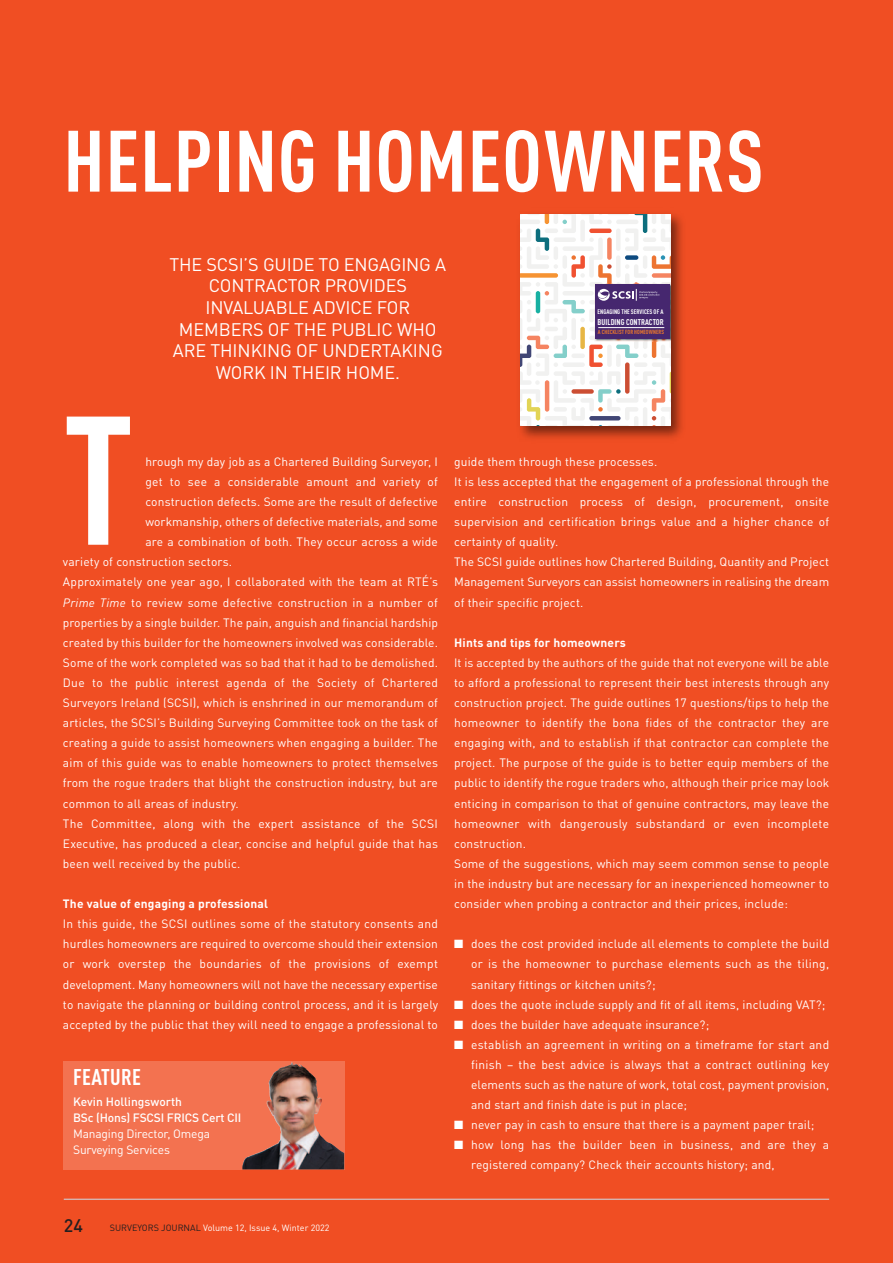
<style>
.page{position:relative;width:893px;height:1263px;background:#f04e23}
.page>*{position:absolute;margin:0;border:0;box-sizing:border-box;transform-origin:0 0}
.t1{font:700 condensed 180px "DINOT";color:#fff}
.t2{font:700 condensed 85.5px "DINOT";letter-spacing:.01em;color:#fff}
.t3{font:700 condensed 22.5px "DINOT";letter-spacing:.01em;color:#fff}
.t4{font:18px/21.6px "DINOT";letter-spacing:-.005em;color:#fff;text-align:center}
.t5{font:500 18px "DINOT";color:#231f20}
.t6{font:12px/20.1px "DINOT";letter-spacing:.015em;color:#fff;text-align:justify}
.t7{font:700 12px "DINOT";letter-spacing:.015em;color:#fff}
.t8{font:500 12px "DINOT";letter-spacing:-.015em;color:#fff}
.t9{font:12px/15.9px "DINOT";letter-spacing:-.015em;color:#fff}
.t10{font:9px "DINOT";color:#fff}
.t11{font:700 condensed 8.25px "DINOT";letter-spacing:.005em;color:#fff}
.t12{font:700 condensed 6.6px "DINOT";letter-spacing:.005em;color:#fff}
.t13{font:700 condensed 5.85px "DINOT";letter-spacing:.01em;color:#ee792a}
.s1{font-style:italic}
.s2{color:#231f20}
</style>
<div class="page">
<div style="left:63px;top:1061px;width:281px;height:108px;background:#f37250"></div>
<hr style="left:64px;top:1199px;width:765px;height:1px;background:#cbdbe6">
<img style="left:520px;top:214px;width:163px;height:225px">
<svg style="left:521px;top:214px;width:150px;height:212px;background:#dcd4d9"></svg>
<hr style="left:598px;top:327px;width:66px;height:1px;background:#fff">
<img style="left:242px;top:1062px;width:102px;height:107px">
<p class="t2" style="left:63px;top:112px;width:702px">HELPING HOMEOWNERS</p>
<p class="t4" style="left:169px;top:256px;width:278px">THE SCSI’S GUIDE TO ENGAGING A<br>CONTRACTOR PROVIDES<br>INVALUABLE ADVICE FOR<br>MEMBERS OF THE PUBLIC WHO<br>ARE THINKING OF UNDERTAKING<br>WORK IN THEIR HOME.</p>
<p class="t12" style="left:598px;top:308px;width:67px">ENGAGING THE SERVICES OF A</p>
<p class="t11" style="left:598px;top:317px;width:68px">BUILDING CONTRACTOR</p>
<p class="t13" style="left:598px;top:329px;width:68px">A CHECKLIST FOR HOMEOWNERS</p>
<p class="t1" style="left:63px;top:377px;width:72px">T</p>
<p class="t6" style="left:145px;top:453px;width:294px">hrough my day job as a Chartered Building Surveyor, I</p>
<p class="t6" style="left:145px;top:473px;width:294px">get to see a considerable amount and variety of</p>
<p class="t6" style="left:145px;top:493px;width:294px">construction defects. Some are the result of defective</p>
<p class="t6" style="left:145px;top:513px;width:294px">workmanship, others of defective materials, and some</p>
<p class="t6" style="left:145px;top:533px;width:294px">are a combination of both. They occur across a wide</p>
<p class="t6" style="left:63px;top:553px;width:171px">variety of construction sectors.</p>
<p class="t6" style="left:63px;top:573px;width:377px">Approximately one year ago, I collaborated with the team at RTÉ’s <span class="s1">Prime Time</span> to review some defective construction in a number of properties by a single builder. The pain, anguish and financial hardship created by this builder for the homeowners involved was considerable.<br>Some of the work completed was so bad that it had to be demolished.</p>
<p class="t6" style="left:63px;top:674px;width:377px">Due to the public interest agenda of the Society of Chartered Surveyors Ireland (SCSI), which is enshrined in our memorandum of articles, the SCSI’s Building Surveying Committee took on the task of creating a guide to assist homeowners when engaging a builder. The aim of this guide was to enable homeowners to protect themselves from the rogue traders that blight the construction industry, but are common to all areas of industry.</p>
<p class="t6" style="left:63px;top:815px;width:377px">The Committee, along with the expert assistance of the SCSI Executive, has produced a clear, concise and helpful guide that has been well received by the public.</p>
<p class="t7" style="left:63px;top:899px;width:207px">The value of engaging a professional</p>
<p class="t6" style="left:63px;top:915px;width:377px">In this guide, the SCSI outlines some of the statutory consents and hurdles homeowners are required to overcome should their extension or work overstep the boundaries of the provisions of exempt development. Many homeowners will not have the necessary expertise to navigate the planning or building control process, and it is largely accepted by the public that they will need to engage a professional to</p>
<p class="t3" style="left:73px;top:1064px;width:69px">FEATURE</p>
<p class="t8" style="left:73px;top:1098px;width:110px">Kevin Hollingsworth</p>
<p class="t8" style="left:73px;top:1114px;width:170px">BSc (Hons) FSCSI FRICS Cert CII</p>
<p class="t9" style="left:73px;top:1127px;width:138px">Managing Director, Omega<br>Surveying Services</p>
<p class="t6" style="left:454px;top:453px;width:205px">guide them through these processes.</p>
<p class="t6" style="left:454px;top:473px;width:377px">It is less accepted that the engagement of a professional through the entire construction process of design, procurement, onsite supervision and certification brings value and a higher chance of certainty of quality.</p>
<p class="t6" style="left:454px;top:553px;width:377px">The SCSI guide outlines how Chartered Building, Quantity and Project Management Surveyors can assist homeowners in realising the dream of their specific project.</p>
<p class="t7" style="left:454px;top:638px;width:173px">Hints and tips for homeowners</p>
<p class="t6" style="left:454px;top:654px;width:377px">It is accepted by the authors of the guide that not everyone will be able to afford a professional to represent their best interests through any construction project. The guide outlines 17 questions/tips to help the homeowner to identify the bona fides of the contractor they are engaging with, and to establish if that contractor can complete the project. The purpose of the guide is to better equip members of the public to identify the rogue traders who, although their price may look enticing in comparison to that of genuine contractors, may leave the homeowner with dangerously substandard or even incomplete construction.</p>
<p class="t6" style="left:454px;top:855px;width:377px">Some of the suggestions, which may seem common sense to people in the industry but are necessary for an inexperienced homeowner to consider when probing a contractor and their prices, include:</p>
<p class="t6" style="left:471px;top:935px;width:360px;text-indent:-17px">■ does the cost provided include all elements to complete the build or is the homeowner to purchase elements such as the tiling, sanitary fittings or kitchen units?;</p>
<p class="t6" style="left:454px;top:996px;width:373px">■ does the quote include supply and fit of all items, including VAT?;</p>
<p class="t6" style="left:454px;top:1016px;width:257px">■ does the builder have adequate insurance?;</p>
<p class="t6" style="left:471px;top:1036px;width:360px;text-indent:-17px">■ establish an agreement in writing on a timeframe for start and finish – the best advice is always that a contract outlining key elements such as the nature of work, total cost, payment provision, and start and finish date is put in place;</p>
<p class="t6" style="left:454px;top:1116px;width:362px">■ never pay in cash to ensure that there is a payment paper trail;</p>
<p class="t6" style="left:471px;top:1136px;width:360px;text-indent:-17px">■ how long has the builder been in business, and are they a registered company? Check their accounts history; and,</p>
<p class="t5" style="left:64px;top:1219px;width:21px">24</p>
<p class="t10" style="left:110px;top:1224px;width:221px"><span class="s2">SURVEYORS JOURNAL</span> Volume 12, Issue 4, Winter 2022</p>
</div>
